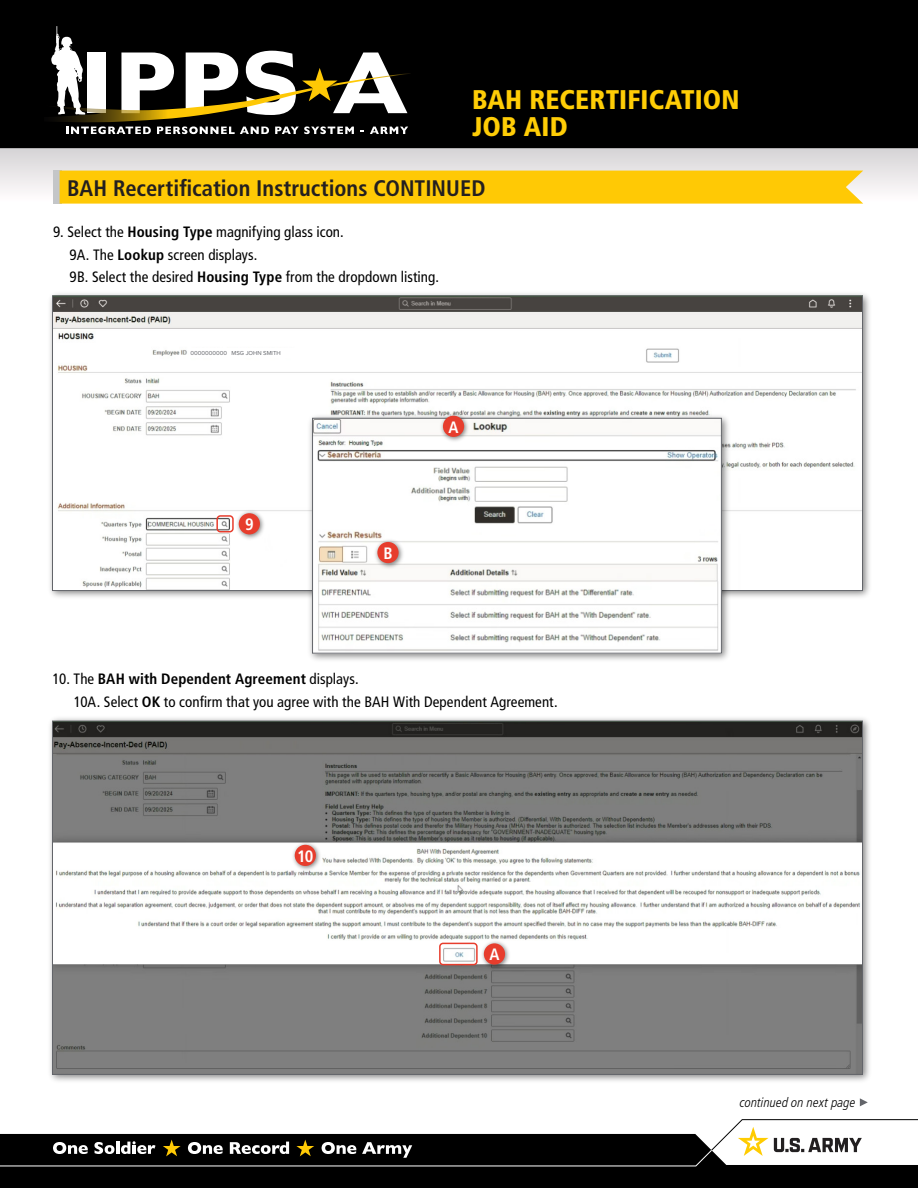
<style>
.page{position:relative;width:918px;height:1188px;background:#fff}
.page>*{position:absolute;margin:0;border:0;box-sizing:border-box;transform-origin:0 0}
.t1{font:900 condensed 27px/27px "Frutiger LT Std";letter-spacing:.005em;color:#ffcd06}
.t2{font:700 condensed 22.5px "Frutiger LT Std";color:#231f20}
.t3{font:700 condensed 16.5px "Frutiger LT Std";color:#fff}
.t4{font:condensed 15px/22.5px "Frutiger LT Std";letter-spacing:.005em;color:#000}
.t5{font:italic 300 condensed 13.35px "Frutiger LT Pro";letter-spacing:.005em;color:#000}
.t6{font:6px "Proxima Nova";color:#63656a}
.s1{font-weight:700}
</style>
<div class="page">
<svg style="left:0;top:148px;width:918px;height:42px;background:#dedbda"></svg>
<svg style="left:53px;top:171px;width:7px;height:33px"></svg>
<div style="left:60px;top:171px;width:803px;height:33px;background:#ffc905"></div>
<svg style="left:860px;top:1098px;width:8px;height:8px"></svg>
<div style="left:0;top:1166px;width:918px;height:22px;background:#000"></div>
<svg style="left:0;top:1119px;width:918px;height:47px"></svg>
<img style="left:50px;top:293px;width:820px;height:304px">
<img style="left:54px;top:297px;width:807px;height:292px">
<img style="left:305px;top:410px;width:429px;height:250px">
<img style="left:314px;top:420px;width:406px;height:232px">
<div style="left:312px;top:418px;width:410px;height:236px;border:1px solid #63656a"></div>
<img style="left:50px;top:718px;width:820px;height:363px">
<img style="left:54px;top:723px;width:807px;height:350px">
<div style="left:190px;top:349px;width:122px;height:9px;background:#fff"></div>
<img style="left:478px;top:938px;width:35px;height:34px">
<div style="left:484px;top:943px;width:21px;height:22px;background:#e73d2d;border-radius:50%"></div>
<img style="left:233px;top:508px;width:35px;height:34px">
<div style="left:239px;top:513px;width:21px;height:21px;background:#e73d2d;border-radius:50%"></div>
<img style="left:437px;top:410px;width:35px;height:35px">
<div style="left:443px;top:416px;width:21px;height:21px;background:#e73d2d;border-radius:50%"></div>
<div style="left:216px;top:515px;width:18px;height:17px;border:2px solid #e73d2d;border-radius:3px"></div>
<img style="left:289px;top:839px;width:35px;height:35px">
<div style="left:295px;top:845px;width:21px;height:21px;background:#e73d2d;border-radius:50%"></div>
<div style="left:439px;top:943px;width:39px;height:22px;border:2px solid #e73d2d;border-radius:3px"></div>
<img style="left:372px;top:536px;width:34px;height:35px">
<div style="left:377px;top:542px;width:22px;height:21px;background:#e73d2d;border-radius:50%"></div>
<div style="left:0;top:0;width:918px;height:148px;background:#000"></div>
<svg style="left:51px;top:26px;width:359px;height:108px"></svg>
<h1 class="t1" style="left:472px;top:86px;width:269px">BAH RECERTIFICATION<br>JOB AID</h1>
<h2 class="t2" style="left:67px;top:175px;width:420px">BAH Recertification Instructions CONTINUED</h2>
<p class="t4" style="left:70px;top:221px;width:371px;text-indent:-16px">9. Select the <span class="s1">Housing Type</span> magnifying glass icon.<br>9A. The <span class="s1">Lookup</span> screen displays.<br>9B. Select the desired <span class="s1">Housing Type</span> from the dropdown listing.</p>
<p class="t6" style="left:191px;top:349px;width:92px">0000000000 MSG JOHN SMITH</p>
<p class="t3" style="left:245px;top:515px;width:10px">9</p>
<p class="t3" style="left:383px;top:543px;width:11px">B</p>
<p class="t3" style="left:449px;top:417px;width:12px">A</p>
<p class="t4" style="left:74px;top:668px;width:485px;text-indent:-21px">10. The <span class="s1">BAH with Dependent Agreement</span> displays.<br>10A. Select <span class="s1">OK</span> to confirm that you agree with the BAH With Dependent Agreement.</p>
<p class="t3" style="left:297px;top:846px;width:18px">10</p>
<p class="t3" style="left:489px;top:945px;width:12px">A</p>
<p class="t5" style="left:740px;top:1094px;width:117px">continued on next page</p>
</div>
